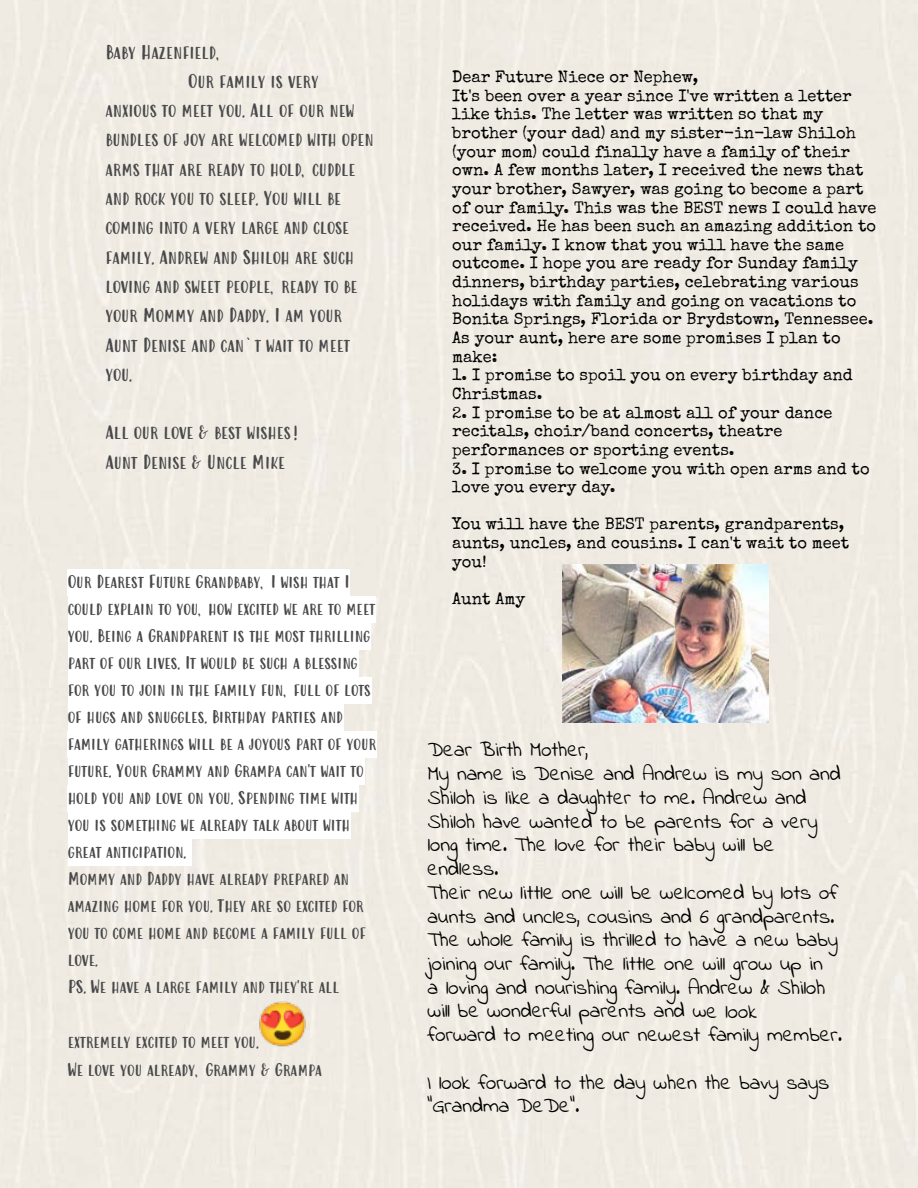
<style>
.page{position:relative;width:918px;height:1188px;background:#efebe2}
.page>*{position:absolute;margin:0;border:0;box-sizing:border-box;transform-origin:0 0}
.t1{font:21px/23.7px "Indie Flower";color:#000}
.t2{font:17.85px/29.4px "Modern Love Caps";color:#49494b}
.t3{font:16.5px/18.6px "Special Elite";color:#000}
.t4{font:16.5px/27px "Modern Love Caps";color:#49494b}
</style>
<div class="page">
<div style="left:68px;top:569px;width:282px;height:27px;background:#fff"></div>
<div style="left:68px;top:596px;width:308px;height:27px;background:#fff"></div>
<div style="left:68px;top:623px;width:303px;height:27px;background:#fff"></div>
<div style="left:68px;top:650px;width:290px;height:27px;background:#fff"></div>
<div style="left:68px;top:677px;width:303px;height:27px;background:#fff"></div>
<div style="left:68px;top:704px;width:275px;height:27px;background:#fff"></div>
<div style="left:68px;top:731px;width:309px;height:27px;background:#fff"></div>
<div style="left:68px;top:758px;width:296px;height:27px;background:#fff"></div>
<div style="left:68px;top:785px;width:291px;height:27px;background:#fff"></div>
<div style="left:68px;top:812px;width:283px;height:27px;background:#fff"></div>
<div style="left:68px;top:839px;width:123px;height:27px;background:#fff"></div>
<img style="left:259px;top:1000px;width:48px;height:48px">
<img style="left:563px;top:565px;width:205px;height:157px">
<p class="t2" style="left:105px;top:38px;width:118px">Baby Hazenfield,</p>
<p class="t2" style="left:188px;top:67px;width:132px">Our family is very</p>
<p class="t2" style="left:105px;top:96px;width:250px">anxious to meet you. All of our new</p>
<p class="t2" style="left:105px;top:125px;width:270px">bundles of joy are welcomed with open</p>
<p class="t2" style="left:105px;top:155px;width:252px">arms that are ready to hold, cuddle</p>
<p class="t2" style="left:105px;top:184px;width:237px">and rock you to sleep. You will be</p>
<p class="t2" style="left:105px;top:213px;width:245px">coming into a very large and close</p>
<p class="t2" style="left:105px;top:243px;width:250px">family. Andrew and Shiloh are such</p>
<p class="t2" style="left:105px;top:272px;width:254px">loving and sweet people, ready to be</p>
<p class="t2" style="left:105px;top:301px;width:238px">your Mommy and Daddy. I am your</p>
<p class="t2" style="left:105px;top:330px;width:246px">Aunt Denise and can`t wait to meet</p>
<p class="t2" style="left:105px;top:360px;width:28px">you.</p>
<p class="t2" style="left:105px;top:418px;width:197px">All our love &amp; best wishes!<br>Aunt Denise &amp; Uncle Mike</p>
<p class="t4" style="left:68px;top:569px;width:310px">Our Dearest Future Grandbaby, I wish that I could explain to you, how excited we are to meet you. Being a Grandparent is the most thrilling part of our lives. It would be such a blessing for you to join in the family fun, full of lots of hugs and snuggles. Birthday parties and family gatherings will be a joyous part of your future. Your Grammy and Grampa can't wait to hold you and love on you. Spending time with you is something we already talk about with great anticipation.<br>Mommy and Daddy have already prepared an amazing home for you. They are so excited for you to come home and become a family full of love.<br>PS. We have a large family and they're all</p>
<p class="t4" style="left:68px;top:1029px;width:256px">extremely excited to meet you.<br>We love you already, Grammy &amp; Grampa</p>
<p class="t3" style="left:452px;top:67px;width:426px">Dear Future Niece or Nephew,<br>It's been over a year since I've written a letter like this. The letter was written so that my brother (your dad) and my sister-in-law Shiloh (your mom) could finally have a family of their own. A few months later, I received the news that your brother, Sawyer, was going to become a part of our family. This was the BEST news I could have received. He has been such an amazing addition to our family. I know that you will have the same outcome. I hope you are ready for Sunday family dinners, birthday parties, celebrating various holidays with family and going on vacations to Bonita Springs, Florida or Brydstown, Tennessee.<br>As your aunt, here are some promises I plan to make:</p>
<p class="t3" style="left:452px;top:366px;width:402px">1. I promise to spoil you on every birthday and<br>Christmas.</p>
<p class="t3" style="left:452px;top:403px;width:382px">2. I promise to be at almost all of your dance recitals, choir/band concerts, theatre performances or sporting events.</p>
<p class="t3" style="left:452px;top:459px;width:419px">3. I promise to welcome you with open arms and to love you every day.</p>
<p class="t3" style="left:452px;top:515px;width:398px">You will have the BEST parents, grandparents, aunts, uncles, and cousins. I can't wait to meet you!</p>
<p class="t3" style="left:452px;top:590px;width:75px">Aunt Amy</p>
<p class="t1" style="left:428px;top:739px;width:416px">Dear Birth Mother,<br>My name is Denise and Andrew is my son and Shiloh is like a daughter to me. Andrew and Shiloh have wanted to be parents for a very long time. The love for their baby will be endless.<br>Their new little one will be welcomed by lots of aunts and uncles, cousins and 6 grandparents.<br>The whole family is thrilled to have a new baby joining our family. The little one will grow up in<br>a loving and nourishing family. Andrew &amp; Shiloh will be wonderful parents and we look<br>forward to meeting our newest family member.</p>
<p class="t1" style="left:428px;top:1072px;width:403px">I look forward to the day when the bavy says "Grandma DeDe".</p>
</div>
